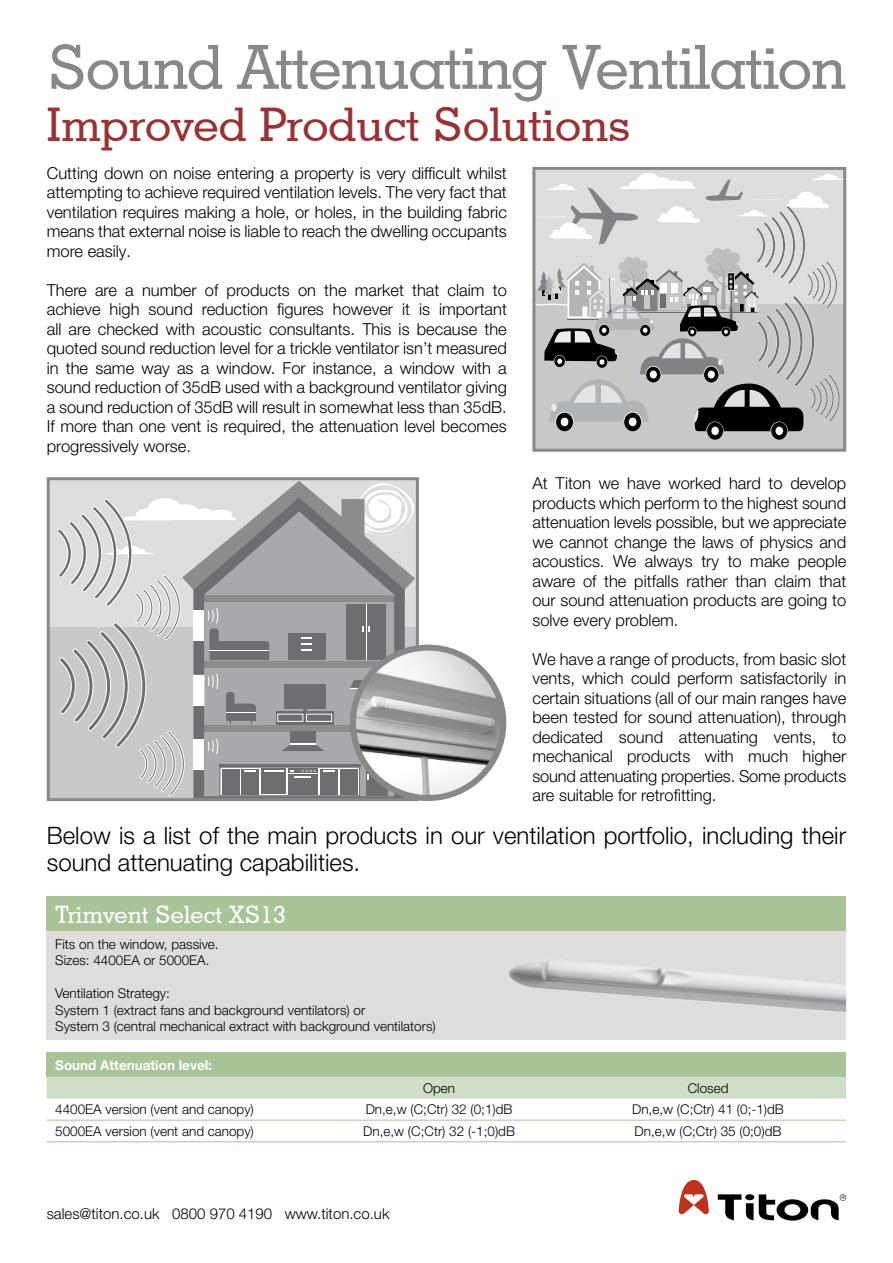
<style>
.page{position:relative;width:893px;height:1263px;background:#fff}
.page>*{position:absolute;margin:0;border:0;box-sizing:border-box;transform-origin:0 0}
.t1{font:500 60.9px "Geometric Slab 703 BT";letter-spacing:-.02em;color:#878887}
.t2{font:500 46.5px "Geometric Slab 703 BT";color:#933}
.t3{font:300 24px/27px "Helvetica Neue LT Pro";color:#000}
.t4{font:500 24px "Geometric Slab 703 BT";color:#fff}
.t5{font:300 16.5px/19.5px "Helvetica Neue LT Pro";color:#000;text-align:justify}
.t6{font:300 15px "Helvetica Neue LT Pro";color:#000}
.t7{font:300 13.5px/16.5px "Helvetica Neue LT Pro";color:#000}
.t8{font:700 13.5px "Helvetica Neue LT Std";color:#fff}
</style>
<div class="page">
<svg style="left:718px;top:1194px;width:128px;height:26px"></svg>
<svg style="left:679px;top:1180px;width:30px;height:34px"></svg>
<div style="left:47px;top:896px;width:799px;height:35px;background:#a9c398"></div>
<div style="left:47px;top:931px;width:799px;height:109px;background:#dedddc"></div>
<div style="left:47px;top:1053px;width:799px;height:24px;background:#a9c398"></div>
<div style="left:47px;top:1077px;width:799px;height:21px;background:#cfdec6"></div>
<hr style="left:47px;top:1120px;width:261px;height:1px;background:#a9c398">
<hr style="left:308px;top:1120px;width:262px;height:1px;background:#a9c398">
<hr style="left:570px;top:1120px;width:276px;height:1px;background:#a9c398">
<hr style="left:47px;top:1141px;width:261px;height:1px;background:#a9c398">
<hr style="left:308px;top:1141px;width:262px;height:1px;background:#a9c398">
<hr style="left:570px;top:1141px;width:276px;height:1px;background:#a9c398">
<div style="left:534px;top:304px;width:311px;height:146px;background:#c7c8ca"></div>
<svg style="left:536px;top:173px;width:306px;height:267px"></svg>
<div style="left:532px;top:167px;width:314px;height:285px;border:3px solid #878887"></div>
<svg style="left:57px;top:481px;width:358px;height:315px;background:#b4b5b7"></svg>
<div style="left:47px;top:477px;width:372px;height:324px;border:3px solid #878887"></div>
<img style="left:353px;top:650px;width:150px;height:146px">
<div style="left:350px;top:645px;width:156px;height:156px;border:6px solid #878887;border-radius:50%"></div>
<img style="left:509px;top:960px;width:337px;height:53px">
<h1 class="t1" style="left:47px;top:30px;width:801px">Sound Attenuating Ventilation</h1>
<h2 class="t2" style="left:47px;top:96px;width:585px">Improved Product Solutions</h2>
<p class="t5" style="left:47px;top:163px;width:462px">Cutting down on noise entering a property is very difficult whilst attempting to achieve required ventilation levels. The very fact that ventilation requires making a hole, or holes, in the building fabric means that external noise is liable to reach the dwelling occupants more easily.</p>
<p class="t5" style="left:47px;top:280px;width:462px">There are a number of products on the market that claim to achieve high sound reduction figures however it is important all are checked with acoustic consultants. This is because the quoted sound reduction level for a trickle ventilator isn’t measured in the same way as a window. For instance, a window with a sound reduction of 35dB used with a background ventilator giving a sound reduction of 35dB will result in somewhat less than 35dB.<br>If more than one vent is required, the attenuation level becomes progressively worse.</p>
<p class="t5" style="left:532px;top:473px;width:315px">At Titon we have worked hard to develop products which perform to the highest sound attenuation levels possible, but we appreciate we cannot change the laws of physics and acoustics. We always try to make people aware of the pitfalls rather than claim that our sound attenuation products are going to solve every problem.</p>
<p class="t5" style="left:532px;top:649px;width:315px">We have a range of products, from basic slot vents, which could perform satisfactorily in certain situations (all of our main ranges have been tested for sound attenuation), through dedicated sound attenuating vents, to mechanical products with much higher sound attenuating properties. Some products are suitable for retrofitting.</p>
<h3 class="t3" style="left:47px;top:821px;width:801px">Below is a list of the main products in our ventilation portfolio, including their sound attenuating capabilities.</h3>
<h3 class="t4" style="left:55px;top:900px;width:232px">Trimvent Select XS13</h3>
<p class="t7" style="left:55px;top:935px;width:165px">Fits on the window, passive.<br>Sizes: 4400EA or 5000EA.</p>
<p class="t7" style="left:55px;top:985px;width:382px">Ventilation Strategy:<br>System 1 (extract fans and background ventilators) or<br>System 3 (central mechanical extract with background ventilators)</p>
<p class="t8" style="left:55px;top:1056px;width:158px">Sound Attenuation level:</p>
<p class="t7" style="left:423px;top:1079px;width:34px">Open</p>
<p class="t7" style="left:688px;top:1079px;width:42px">Closed</p>
<p class="t7" style="left:55px;top:1101px;width:200px">4400EA version (vent and canopy)</p>
<p class="t7" style="left:366px;top:1101px;width:148px">Dn,e,w (C;Ctr) 32 (0;1)dB</p>
<p class="t7" style="left:632px;top:1101px;width:153px">Dn,e,w (C;Ctr) 41 (0;-1)dB</p>
<p class="t7" style="left:55px;top:1122px;width:200px">5000EA version (vent and canopy)</p>
<p class="t7" style="left:363px;top:1122px;width:153px">Dn,e,w (C;Ctr) 32 (-1;0)dB</p>
<p class="t7" style="left:635px;top:1122px;width:148px">Dn,e,w (C;Ctr) 35 (0;0)dB</p>
<p class="t6" style="left:47px;top:1205px;width:344px">sales@titon.co.uk 0800 970 4190 www.titon.co.uk</p>
</div>
